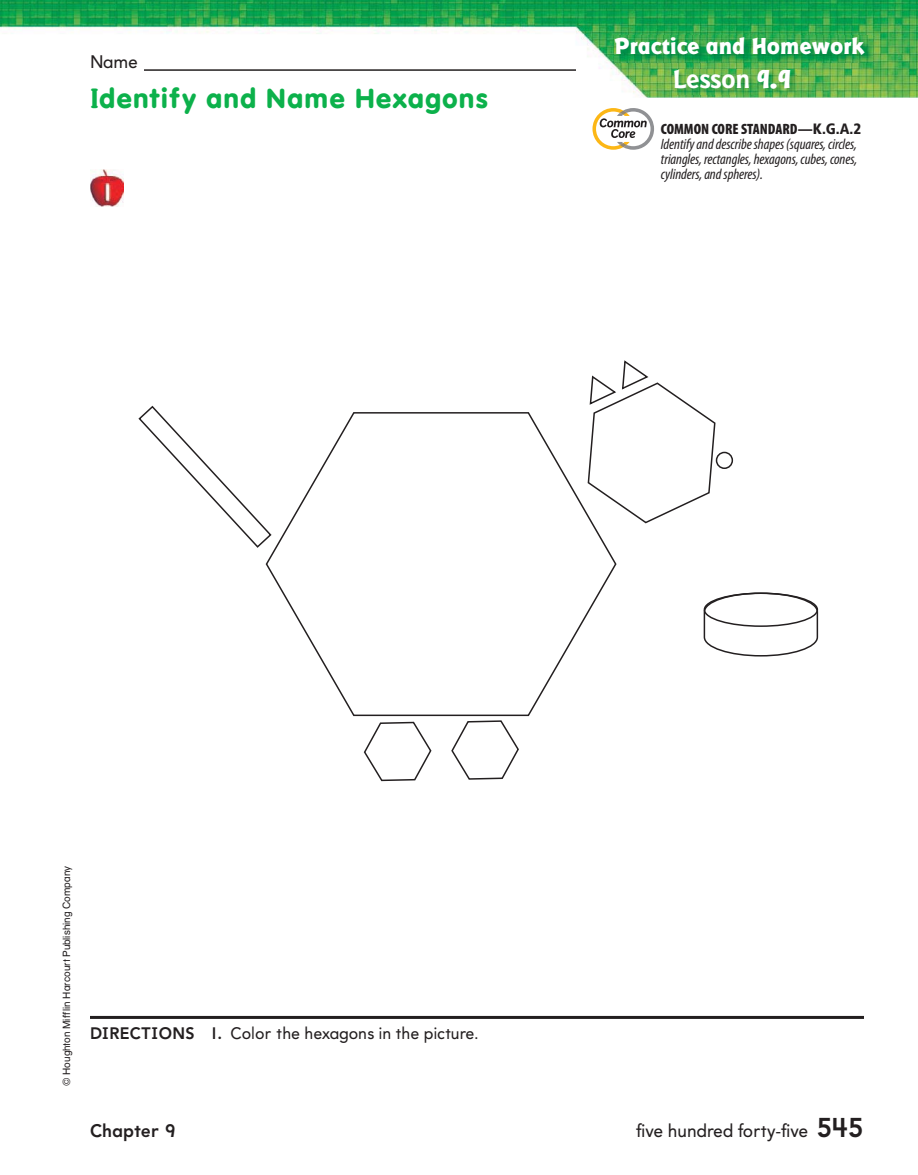
<style>
.page{position:relative;width:918px;height:1175px;background:#fff}
.page>*{position:absolute;margin:0;border:0;box-sizing:border-box;transform-origin:0 0}
.t1{font:900 27px "VAG Rounded Primary HMH Math";letter-spacing:.03em;color:#0cb14b}
.t2{font:700 27px "Badger Pro";letter-spacing:-.005em;color:#fff}
.t3{font:800 24px "Badger Pro";color:#fff}
.t4{font:300 18px "HMSLAB Avenir K Math Std";color:#231f20}
.t5{font:18px "HMSLAB Avenir K Math Std";color:#231f20}
.t6{font:300 16.5px "HMSLAB Avenir K Math Std";letter-spacing:.005em;color:#231f20}
.t7{font:italic condensed 15px/15px "Myriad Pro";letter-spacing:-.005em;color:#231f20}
.t8{font:10.5px "HMP Helvetica Text";color:#231f20}
.s1{font-family:"Jacoby OTF Black";font-weight:400;font-size:30px}
.s2{font-weight:900;font-style:normal}
.s3{font-family:"Frutiger HMH Standards Std";font-weight:900;font-style:normal;font-stretch:normal}
.s4{font-weight:400}
.s5{font-weight:400;font-size:27px}
</style>
<div class="page">
<img style="left:0;top:0;width:918px;height:98px">
<svg style="left:265px;top:412px;width:352px;height:305px"></svg>
<svg style="left:451px;top:720px;width:68px;height:60px"></svg>
<svg style="left:363px;top:721px;width:69px;height:61px"></svg>
<svg style="left:138px;top:405px;width:135px;height:144px"></svg>
<svg style="left:587px;top:360px;width:129px;height:164px"></svg>
<div style="left:716px;top:452px;width:17px;height:17px;border:2px solid #231f20;border-radius:50%"></div>
<svg style="left:703px;top:594px;width:116px;height:63px"></svg>
<div style="left:704px;top:592px;width:114px;height:35px;border:2px solid #231f20;border-radius:50%"></div>
<svg style="left:592px;top:108px;width:62px;height:42px"></svg>
<img style="left:90px;top:169px;width:33px;height:38px">
<hr style="left:144px;top:69px;width:432px;height:2px;background:#231f20">
<img style="left:614px;top:36px;width:259px;height:27px">
<img style="left:674px;top:69px;width:123px;height:26px">
<hr style="left:90px;top:1016px;width:774px;height:2px;background:#231f20">
<p class="t4" style="left:90px;top:53px;width:49px">Name</p>
<h1 class="t1" style="left:90px;top:86px;width:400px">Identify and Name Hexagons</h1>
<h2 class="t3" style="left:615px;top:31px;width:251px">Practice and Homework</h2>
<h1 class="t2" style="left:673px;top:68px;width:119px">Lesson <span class="s1">9.9</span></h1>
<p class="t7" style="left:661px;top:123px;width:202px"><span class="s2">COMMON CORE STANDARD—</span><span class="s3">K.G.A.2<br></span>Identify and describe shapes (squares, circles, triangles, rectangles, hexagons, cubes, cones, cylinders, and spheres).</p>
<p class="t8" style="left:61px;top:1085px;width:221px;rotate:-90deg">© Houghton Mifflin Harcourt Publishing Company</p>
<p class="t6" style="left:90px;top:1025px;width:390px"><span class="s4">DIRECTIONS 1.</span> Color the hexagons in the picture.</p>
<p class="t5" style="left:90px;top:1122px;width:87px">Chapter 9</p>
<p class="t4" style="left:636px;top:1122px;width:229px">five hundred forty-five <span class="s5">545</span></p>
</div>
